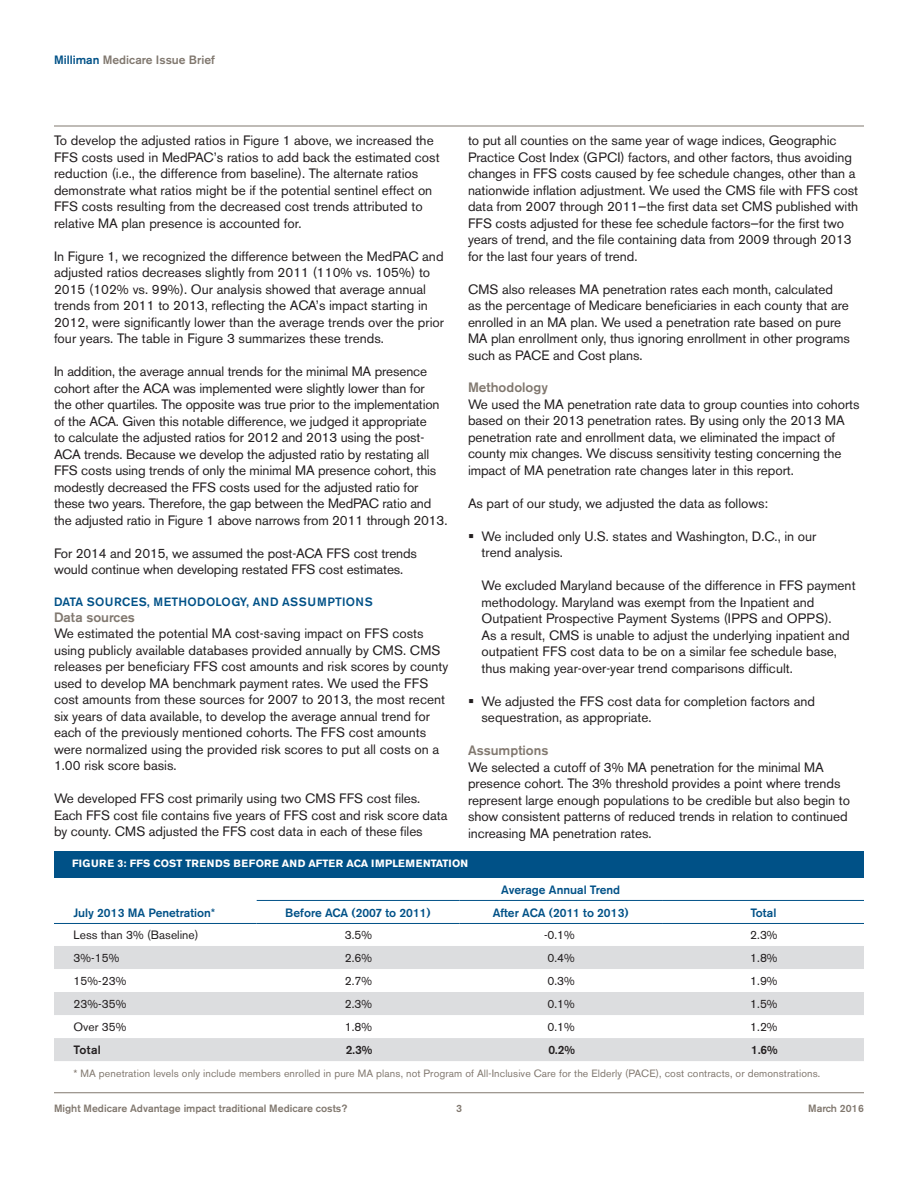
<style>
.page{position:relative;width:918px;height:1188px;background:#fff}
.page>*{position:absolute;margin:0;border:0;box-sizing:border-box;transform-origin:0 0}
.Body{font:13.5px/16.5px "Akzidenz Grotesk BE";letter-spacing:-.005em;color:#231f20}
.Subhead_3{font:500 13.5px "Akzidenz Grotesk BE";color:#81786f}
.CHART_SUBHEAD_TABLE{font:500 12px "Akzidenz Grotesk BE";color:#005187}
.Body-2{font:12px "Akzidenz Grotesk BE";color:#231f20}
.Chart_Body{font:12px "Akzidenz Grotesk BE";color:#231f20}
.Subhead_1{font:500 12px "Akzidenz Grotesk BE";letter-spacing:.02em;color:#005187}
.t1{font:500 12px "Akzidenz Grotesk BE";color:#81786f}
.Body-3{font:500 12px "Akzidenz Grotesk BE";color:#231f20}
.Chart_Body-2{font:500 12px "Akzidenz Grotesk BE";letter-spacing:.03em;color:#231f20}
.Chart_Body-3{font:10.5px "Akzidenz Grotesk BE";letter-spacing:.01em;color:#81786f}
.page_numbers{font:500 10.5px "Akzidenz Grotesk BE";color:#81786f}
.Chart_Body-4{font:700 10.5px "Akzidenz Grotesk BE";letter-spacing:.02em;color:#fff}
.s1{color:#005187}
</style>
<div class="page">
<hr style="left:54px;top:1092px;width:810px;height:1px;background:#81786f">
<hr style="left:54px;top:126px;width:810px;height:1px;background:#81786f">
<svg style="left:54px;top:946px;width:810px;height:115px;fill:#dcdddf"></svg>
<hr style="left:54px;top:923px;width:203px;height:1px;background:#005187">
<hr style="left:257px;top:923px;width:202px;height:1px;background:#005187">
<hr style="left:459px;top:923px;width:203px;height:1px;background:#005187">
<hr style="left:662px;top:923px;width:202px;height:1px;background:#005187">
<hr style="left:257px;top:900px;width:202px;height:1px;background:#005187">
<hr style="left:459px;top:900px;width:203px;height:1px;background:#005187">
<hr style="left:662px;top:900px;width:202px;height:1px;background:#005187">
<div style="left:54px;top:851px;width:810px;height:26px;background:#005187"></div>
<p class="t1" style="left:54px;top:52px;width:162px"><span class="s1">Milliman</span> Medicare Issue Brief</p>
<p class="Body" style="left:54px;top:132px;width:387px">To develop the adjusted ratios in Figure 1 above, we increased the FFS costs used in MedPAC’s ratios to add back the estimated cost reduction (i.e., the difference from baseline). The alternate ratios demonstrate what ratios might be if the potential sentinel effect on FFS costs resulting from the decreased cost trends attributed to relative MA plan presence is accounted for.</p>
<p class="Body" style="left:54px;top:248px;width:392px">In Figure 1, we recognized the difference between the MedPAC and adjusted ratios decreases slightly from 2011 (110% vs. 105%) to 2015 (102% vs. 99%). Our analysis showed that average annual trends from 2011 to 2013, reflecting the ACA’s impact starting in 2012, were significantly lower than the average trends over the prior four years. The table in Figure 3 summarizes these trends.</p>
<p class="Body" style="left:54px;top:363px;width:395px">In addition, the average annual trends for the minimal MA presence cohort after the ACA was implemented were slightly lower than for<br>the other quartiles. The opposite was true prior to the implementation of the ACA. Given this notable difference, we judged it appropriate<br>to calculate the adjusted ratios for 2012 and 2013 using the post-ACA trends. Because we develop the adjusted ratio by restating all FFS costs using trends of only the minimal MA presence cohort, this modestly decreased the FFS costs used for the adjusted ratio for these two years. Therefore, the gap between the MedPAC ratio and the adjusted ratio in Figure 1 above narrows from 2011 through 2013.</p>
<p class="Body" style="left:54px;top:545px;width:365px">For 2014 and 2015, we assumed the post-ACA FFS cost trends would continue when developing restated FFS cost estimates.</p>
<p class="Subhead_1" style="left:54px;top:594px;width:320px">DATA SOURCES, METHODOLOGY, AND ASSUMPTIONS</p>
<p class="Subhead_3" style="left:54px;top:609px;width:83px">Data sources</p>
<p class="Body" style="left:54px;top:625px;width:396px">We estimated the potential MA cost-saving impact on FFS costs using publicly available databases provided annually by CMS. CMS releases per beneficiary FFS cost amounts and risk scores by county used to develop MA benchmark payment rates. We used the FFS cost amounts from these sources for 2007 to 2013, the most recent six years of data available, to develop the average annual trend for each of the previously mentioned cohorts. The FFS cost amounts were normalized using the provided risk scores to put all costs on a 1.00 risk score basis.</p>
<p class="Body" style="left:54px;top:790px;width:395px">We developed FFS cost primarily using two CMS FFS cost files.<br>Each FFS cost file contains five years of FFS cost and risk score data by county. CMS adjusted the FFS cost data in each of these files</p>
<p class="Body" style="left:468px;top:132px;width:392px">to put all counties on the same year of wage indices, Geographic Practice Cost Index (GPCI) factors, and other factors, thus avoiding changes in FFS costs caused by fee schedule changes, other than a nationwide inflation adjustment. We used the CMS file with FFS cost data from 2007 through 2011—the first data set CMS published with FFS costs adjusted for these fee schedule factors—for the first two years of trend, and the file containing data from 2009 through 2013 for the last four years of trend.</p>
<p class="Body" style="left:468px;top:281px;width:384px">CMS also releases MA penetration rates each month, calculated<br>as the percentage of Medicare beneficiaries in each county that are enrolled in an MA plan. We used a penetration rate based on pure MA plan enrollment only, thus ignoring enrollment in other programs such as PACE and Cost plans.</p>
<p class="Subhead_3" style="left:468px;top:379px;width:81px">Methodology</p>
<p class="Body" style="left:468px;top:396px;width:393px">We used the MA penetration rate data to group counties into cohorts based on their 2013 penetration rates. By using only the 2013 MA penetration rate and enrollment data, we eliminated the impact of county mix changes. We discuss sensitivity testing concerning the impact of MA penetration rate changes later in this report.</p>
<p class="Body" style="left:468px;top:495px;width:302px">As part of our study, we adjusted the data as follows:</p>
<p class="Body" style="left:482px;top:528px;width:337px">We included only U.S. states and Washington, D.C., in our trend analysis.</p>
<p class="Body" style="left:482px;top:577px;width:376px">We excluded Maryland because of the difference in FFS payment methodology. Maryland was exempt from the Inpatient and Outpatient Prospective Payment Systems (IPPS and OPPS).<br>As a result, CMS is unable to adjust the underlying inpatient and outpatient FFS cost data to be on a similar fee schedule base, thus making year-over-year trend comparisons difficult.</p>
<p class="Body" style="left:482px;top:693px;width:335px">We adjusted the FFS cost data for completion factors and sequestration, as appropriate.</p>
<p class="Subhead_3" style="left:468px;top:742px;width:82px">Assumptions</p>
<p class="Body" style="left:468px;top:759px;width:384px">We selected a cutoff of 3% MA penetration for the minimal MA presence cohort. The 3% threshold provides a point where trends represent large enough populations to be credible but also begin to show consistent patterns of reduced trends in relation to continued increasing MA penetration rates.</p>
<p class="Chart_Body-4" style="left:72px;top:857px;width:398px">FIGURE 3: FFS COST TRENDS BEFORE AND AFTER ACA IMPLEMENTATION</p>
<p class="CHART_SUBHEAD_TABLE" style="left:501px;top:882px;width:120px">Average Annual Trend</p>
<p class="CHART_SUBHEAD_TABLE" style="left:74px;top:905px;width:143px">July 2013 MA Penetration*</p>
<p class="CHART_SUBHEAD_TABLE" style="left:285px;top:905px;width:147px">Before ACA (2007 to 2011)</p>
<p class="CHART_SUBHEAD_TABLE" style="left:493px;top:905px;width:138px">After ACA (2011 to 2013)</p>
<p class="CHART_SUBHEAD_TABLE" style="left:750px;top:905px;width:28px">Total</p>
<p class="Chart_Body" style="left:74px;top:928px;width:127px">Less than 3% (Baseline)</p>
<p class="Body-2" style="left:345px;top:928px;width:29px">3.5%</p>
<p class="Body-2" style="left:544px;top:928px;width:32px">-0.1%</p>
<p class="Body-2" style="left:750px;top:928px;width:29px">2.3%</p>
<p class="Chart_Body" style="left:74px;top:951px;width:47px">3%-15%</p>
<p class="Body-2" style="left:345px;top:951px;width:29px">2.6%</p>
<p class="Body-2" style="left:548px;top:951px;width:29px">0.4%</p>
<p class="Body-2" style="left:750px;top:951px;width:29px">1.8%</p>
<p class="Chart_Body" style="left:74px;top:974px;width:54px">15%-23%</p>
<p class="Body-2" style="left:345px;top:974px;width:29px">2.7%</p>
<p class="Body-2" style="left:548px;top:974px;width:29px">0.3%</p>
<p class="Body-2" style="left:750px;top:974px;width:29px">1.9%</p>
<p class="Chart_Body" style="left:74px;top:997px;width:54px">23%-35%</p>
<p class="Body-2" style="left:345px;top:997px;width:29px">2.3%</p>
<p class="Body-2" style="left:548px;top:997px;width:29px">0.1%</p>
<p class="Body-2" style="left:750px;top:997px;width:29px">1.5%</p>
<p class="Chart_Body" style="left:74px;top:1020px;width:54px">Over 35%</p>
<p class="Body-2" style="left:345px;top:1020px;width:29px">1.8%</p>
<p class="Body-2" style="left:548px;top:1020px;width:29px">0.1%</p>
<p class="Body-2" style="left:750px;top:1020px;width:29px">1.2%</p>
<p class="Chart_Body-2" style="left:74px;top:1043px;width:29px">Total</p>
<p class="Body-3" style="left:346px;top:1043px;width:28px">2.3%</p>
<p class="Body-3" style="left:549px;top:1043px;width:28px">0.2%</p>
<p class="Body-3" style="left:751px;top:1043px;width:28px">1.6%</p>
<p class="Chart_Body-3" style="left:74px;top:1067px;width:748px">* MA penetration levels only include members enrolled in pure MA plans, not Program of All-Inclusive Care for the Elderly (PACE), cost contracts, or demonstrations.</p>
<p class="page_numbers" style="left:54px;top:1102px;width:295px">Might Medicare Advantage impact traditional Medicare costs?</p>
<p class="page_numbers" style="left:456px;top:1102px;width:7px">3</p>
<p class="page_numbers" style="left:808px;top:1102px;width:57px">March 2016</p>
</div>
